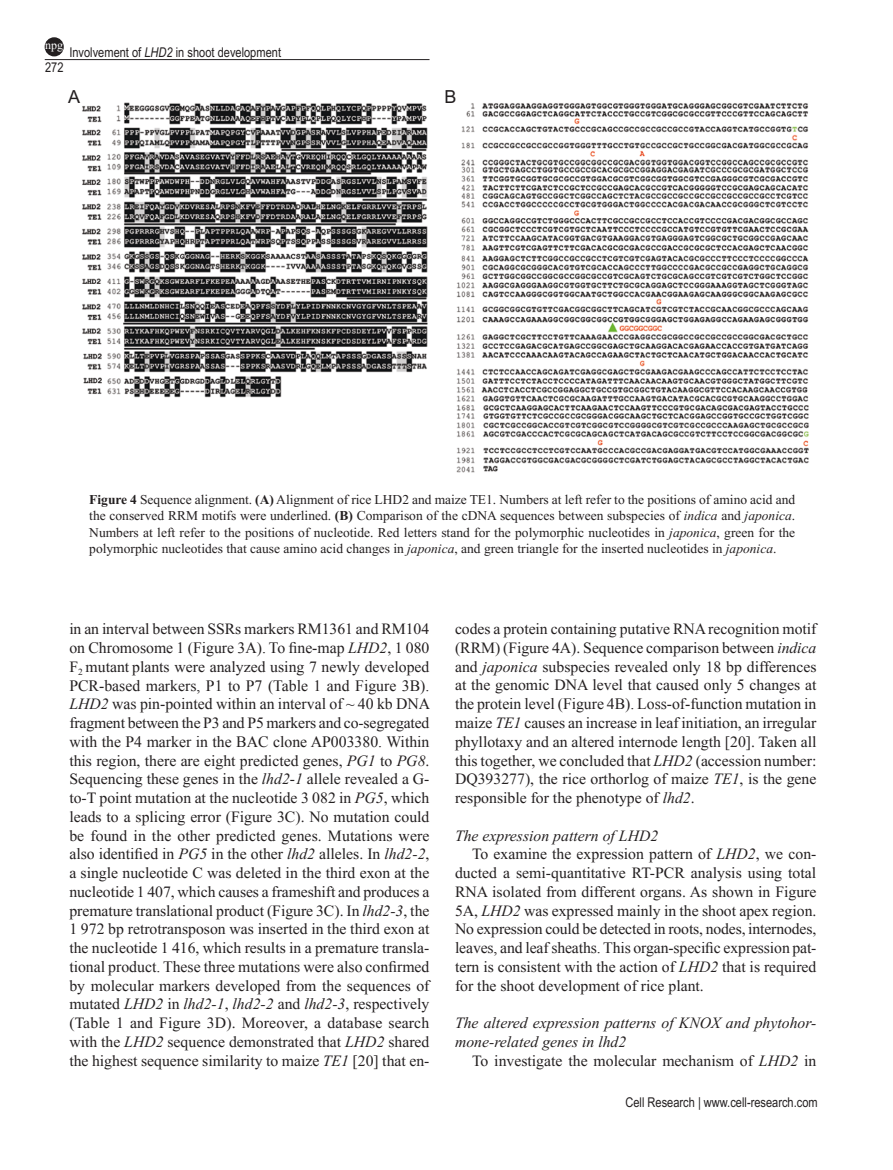
<style>
.page{position:relative;width:893px;height:1170px;background:#fff}
.page>*{position:absolute;margin:0;border:0;box-sizing:border-box;transform-origin:0 0}
.t1{font:18px "Arial";color:#231f20}
.t2{font:15.75px/18.8px "Times New Roman";color:#231f20;text-align:justify}
.t3{font:15.75px/18.8px "Times New Roman PSMT2";color:#231f20}
.t4{font:italic 15.75px/18.8px "Times New Roman";color:#231f20}
.t5{font:13.5px/16.5px "Times New Roman";color:#231f20;text-align:justify}
.t6{font:13.5px "Arial Narrow";color:#231f20}
.t7{font:12px "Times New Roman";color:#fff}
.s1{font-style:italic}
.s2{font-weight:700}
.s3{font-family:"Times New Roman";font-style:italic}
.s4{font-family:"Times New Roman"}
.s5{font-family:"Times New Roman PSMT2"}
</style>
<div class="page">
<hr style="left:45px;top:59px;width:385px;height:1px;background:#231f20">
<div style="left:45px;top:38px;width:18px;height:18px;background:#231f20;border-radius:50%"></div>
<div style="left:45px;top:37px;width:19px;height:19px;border:2px solid #231f20;border-radius:50%"></div>
<img style="left:82px;top:102px;width:727px;height:371px">
<p class="t7" style="left:45px;top:37px;width:19px">npg</p>
<p class="t6" style="left:69px;top:43px;width:213px">Involvement of <span class="s1">LHD2</span> in shoot development</p>
<p class="t6" style="left:45px;top:58px;width:20px">272</p>
<p class="t1" style="left:68px;top:85px;width:14px">A</p>
<p class="t1" style="left:444px;top:85px;width:14px">B</p>
<p class="t5" style="left:89px;top:491px;width:707px"><span class="s2">Figure 4</span> Sequence alignment. <span class="s2">(A)</span> Alignment of rice LHD2 and maize TE1. Numbers at left refer to the positions of amino acid and the conserved RRM motifs were underlined. <span class="s2">(B)</span> Comparison of the cDNA sequences between subspecies of <span class="s1">indica</span> and <span class="s1">japonica</span>.<br>Numbers at left refer to the positions of nucleotide. Red letters stand for the polymorphic nucleotides in <span class="s1">japonica</span>, green for the polymorphic nucleotides that cause amino acid changes in <span class="s1">japonica</span>, and green triangle for the inserted nucleotides in <span class="s1">japonica</span>.</p>
<p class="t2" style="left:69px;top:619px;width:361px">in an interval between SSRs markers RM1361 and RM104</p>
<p class="t3" style="left:69px;top:638px;width:362px">on Chromosome 1 (Figure 3A). To fine-map <span class="s3">LHD2</span><span class="s4">, 1 080</span></p>
<p class="t2" style="left:69px;top:657px;width:362px">F<sub>2</sub> mutant plants were analyzed using 7 newly developed</p>
<p class="t3" style="left:69px;top:675px;width:363px">PCR-based markers, P1 to P7 (Table 1 and Figure 3B).<br><span class="s3">LHD2</span> was pin-pointed within an interval of ~ 40 kb DNA</p>
<p class="t2" style="left:69px;top:713px;width:362px">fragment between the P3 and P5 markers and co-segregated</p>
<p class="t3" style="left:69px;top:732px;width:362px">with the P4 marker in the BAC clone AP003380. Within</p>
<p class="t2" style="left:69px;top:750px;width:362px">this region, there are eight predicted genes, <span class="s1">PG1</span> to <span class="s1">PG8</span>.<br>Sequencing these genes in the <span class="s1">lhd2</span>-<span class="s1">1</span> allele revealed a G&shy;to-T point mutation at the nucleotide 3 082 in <span class="s1">PG5</span>, which leads to a splicing error (Figure 3C). No mutation could be found in the other predicted genes. Mutations were <span class="s5">also identified in</span> <span class="s1">PG5</span> in the other <span class="s1">lhd2</span> alleles. In <span class="s1">lhd2-2</span>, a single nucleotide C was deleted in the third exon at the nucleotide 1 407, which causes a frameshift and produces a premature translational product (Figure 3C). In <span class="s1">lhd2-3</span>, the 1 972 bp retrotransposon was inserted in the third exon at the nucleotide 1 416, which results in a premature transla-</p>
<p class="t3" style="left:69px;top:957px;width:362px">tional product. These three mutations were also confirmed</p>
<p class="t2" style="left:69px;top:975px;width:362px">by molecular markers developed from the sequences of mutated <span class="s1">LHD2</span> in <span class="s1">lhd2-1</span>, <span class="s1">lhd2-2</span> and <span class="s1">lhd2-3</span>, respectively (Table 1 and Figure 3D). Moreover, a database search with the <span class="s1">LHD2</span> sequence demonstrated that <span class="s1">LHD2</span> shared the highest sequence similarity to maize <span class="s1">TE1</span> [20] that en-</p>
<p class="t2" style="left:455px;top:619px;width:363px">codes a protein containing putative RNA recognition motif (RRM) (Figure 4A). Sequence comparison between <span class="s1">indica </span>and <span class="s1">japonica</span> subspecies revealed only 18 bp differences at the genomic DNA level that caused only 5 changes at</p>
<p class="t3" style="left:455px;top:694px;width:363px">the protein level (Figure 4B). Loss-of-function mutation in</p>
<p class="t2" style="left:455px;top:713px;width:363px">maize <span class="s1">TE1</span> causes an increase in leaf initiation, an irregular phyllotaxy and an altered internode length [20]. Taken all this together, we concluded that <span class="s1">LHD2</span> (accession number:<br>DQ393277), the rice orthorlog of maize <span class="s1">TE1</span>, is the gene responsible for the phenotype of <span class="s1">lhd2</span>.</p>
<p class="t4" style="left:455px;top:825px;width:205px">The expression pattern of LHD2</p>
<p class="t2" style="left:472px;top:844px;width:346px">To examine the expression pattern of <span class="s1">LHD2</span>, we con-</p>
<p class="t2" style="left:455px;top:863px;width:363px">ducted a semi-quantitative RT-PCR analysis using total</p>
<p class="t2" style="left:455px;top:881px;width:363px">RNA isolated from different organs. As shown in Figure</p>
<p class="t2" style="left:455px;top:900px;width:363px">5A, <span class="s1">LHD2</span> was expressed mainly in the shoot apex region.</p>
<p class="t2" style="left:455px;top:919px;width:363px">No expression could be detected in roots, nodes, internodes,</p>
<p class="t3" style="left:455px;top:938px;width:363px">leaves, and leaf sheaths. This organ-specific expression pat<span class="s4">-</span></p>
<p class="t2" style="left:455px;top:956px;width:363px">tern is consistent with the action of <span class="s1">LHD2</span> that is required for the shoot development of rice plant.</p>
<p class="t4" style="left:455px;top:1013px;width:363px">The altered expression patterns of KNOX and phytohor&shy;mone-related genes in lhd2</p>
<p class="t2" style="left:472px;top:1050px;width:346px">To investigate the molecular mechanism of <span class="s1">LHD2</span> in</p>
<p class="t6" style="left:625px;top:1092px;width:194px">Cell Research | www.cell-research.com</p>
</div>
